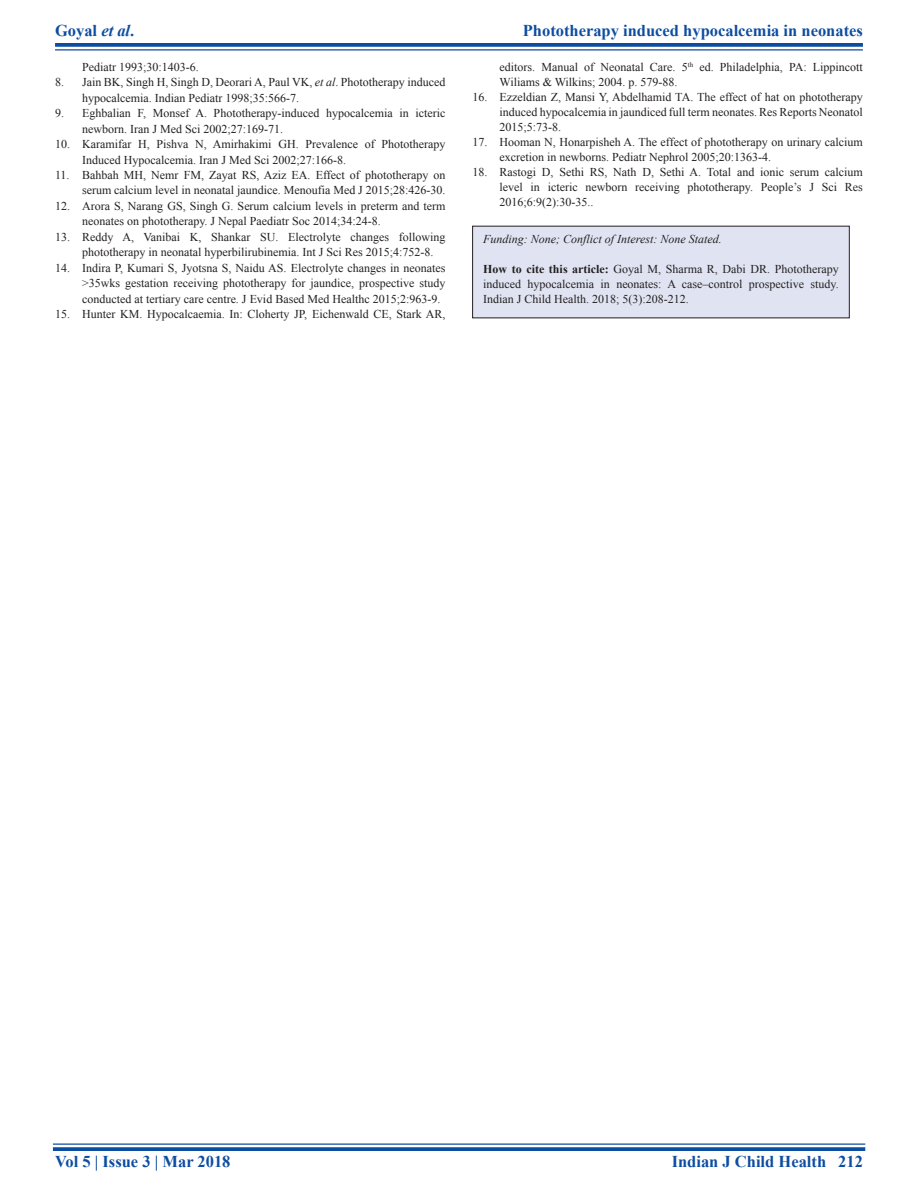
<style>
.page{position:relative;width:918px;height:1188px;background:#fff}
.page>*{position:absolute;margin:0;border:0;box-sizing:border-box;transform-origin:0 0}
.t1{font:700 16.5px "Times New Roman";color:#0d4da1}
.REF{font:12px/15.5px "Times New Roman";color:#231f20}
.SRC{font:12px/15px "Times New Roman";color:#231f20;text-align:justify}
.SRC-2{font:italic 12px "Times New Roman";color:#231f20}
.s1{font-style:italic}
.s2{font-weight:700}
</style>
<div class="page">
<svg style="left:55px;top:43px;width:808px;height:4px;background:#1b57a6"></svg>
<hr style="left:55px;top:49px;width:808px;height:2px;background:#0d4da1">
<hr style="left:53px;top:1143px;width:812px;height:2px;background:#0d4da1">
<svg style="left:53px;top:1147px;width:812px;height:4px;background:#1b57a6"></svg>
<div style="left:473px;top:226px;width:376px;height:92px;background:#e0e4f2"></div>
<h1 class="t1" style="left:55px;top:18px;width:81px">Goyal <span class="s1">et al</span>.</h1>
<h1 class="t1" style="left:523px;top:18px;width:342px">Phototherapy induced hypocalcemia in neonates</h1>
<p class="REF" style="left:82px;top:59px;width:118px">Pediatr 1993;30:1403-6.</p>
<p class="REF" style="left:82px;top:74px;width:365px;text-indent:-27px">8. Jain BK, Singh H, Singh D, Deorari A, Paul VK, <span class="s1">et al</span>. Phototherapy induced hypocalcemia. Indian Pediatr 1998;35:566-7.</p>
<p class="REF" style="left:82px;top:105px;width:365px;text-indent:-27px">9. Eghbalian F, Monsef A. Phototherapy-induced hypocalcemia in icteric newborn. Iran J Med Sci 2002;27:169-71.</p>
<p class="REF" style="left:82px;top:136px;width:365px;text-indent:-27px">10. Karamifar H, Pishva N, Amirhakimi GH. Prevalence of Phototherapy<br>Induced Hypocalcemia. Iran J Med Sci 2002;27:166-8.</p>
<p class="REF" style="left:55px;top:167px;width:392px;text-align:right">11. Bahbah MH, Nemr FM, Zayat RS, Aziz EA. Effect of phototherapy on serum calcium level in neonatal jaundice. Menoufia Med J 2015;28:426-30.</p>
<p class="REF" style="left:82px;top:198px;width:365px;text-indent:-27px">12. Arora S, Narang GS, Singh G. Serum calcium levels in preterm and term neonates on phototherapy. J Nepal Paediatr Soc 2014;34:24-8.</p>
<p class="REF" style="left:82px;top:229px;width:365px;text-indent:-27px">13. Reddy A, Vanibai K, Shankar SU. Electrolyte changes following phototherapy in neonatal hyperbilirubinemia. Int J Sci Res 2015;4:752-8.</p>
<p class="REF" style="left:82px;top:260px;width:365px;text-align:justify;text-indent:-27px">14. Indira P, Kumari S, Jyotsna S, Naidu AS. Electrolyte changes in neonates &gt;35wks gestation receiving phototherapy for jaundice, prospective study conducted at tertiary care centre. J Evid Based Med Healthc 2015;2:963-9.</p>
<p class="REF" style="left:55px;top:306px;width:392px">15. Hunter KM. Hypocalcaemia. In: Cloherty JP, Eichenwald CE, Stark AR,</p>
<p class="REF" style="left:500px;top:59px;width:365px;line-height:15px">editors. Manual of Neonatal Care. 5<sup>th</sup> ed. Philadelphia, PA: Lippincott<br>Wiliams &amp; Wilkins; 2004. p. 579-88.</p>
<p class="REF" style="left:500px;top:89px;width:365px;line-height:15px;text-align:justify;text-indent:-27px">16. Ezzeldian Z, Mansi Y, Abdelhamid TA. The effect of hat on phototherapy induced hypocalcemia in jaundiced full term neonates. Res Reports Neonatol 2015;5:73-8.</p>
<p class="REF" style="left:500px;top:134px;width:365px;line-height:15px;text-indent:-27px">17. Hooman N, Honarpisheh A. The effect of phototherapy on urinary calcium excretion in newborns. Pediatr Nephrol 2005;20:1363-4.</p>
<p class="REF" style="left:500px;top:164px;width:365px;line-height:15px;text-align:justify;text-indent:-27px">18. Rastogi D, Sethi RS, Nath D, Sethi A. Total and ionic serum calcium level in icteric newborn receiving phototherapy. People’s J Sci Res 2016;6:9(2):30-35..</p>
<p class="SRC-2" style="left:483px;top:230px;width:240px">Funding: None; Conflict of Interest: None Stated.</p>
<p class="SRC" style="left:483px;top:261px;width:357px"><span class="s2">How to cite this article:</span> Goyal M, Sharma R, Dabi DR. Phototherapy induced hypocalcemia in neonates: A case–control prospective study.<br>Indian J Child Health. 2018; 5(3):208-212.</p>
<h1 class="t1" style="left:55px;top:1150px;width:177px">Vol 5 | Issue 3 | Mar 2018</h1>
<h1 class="t1" style="left:672px;top:1150px;width:193px">Indian J Child Health 212</h1>
</div>
